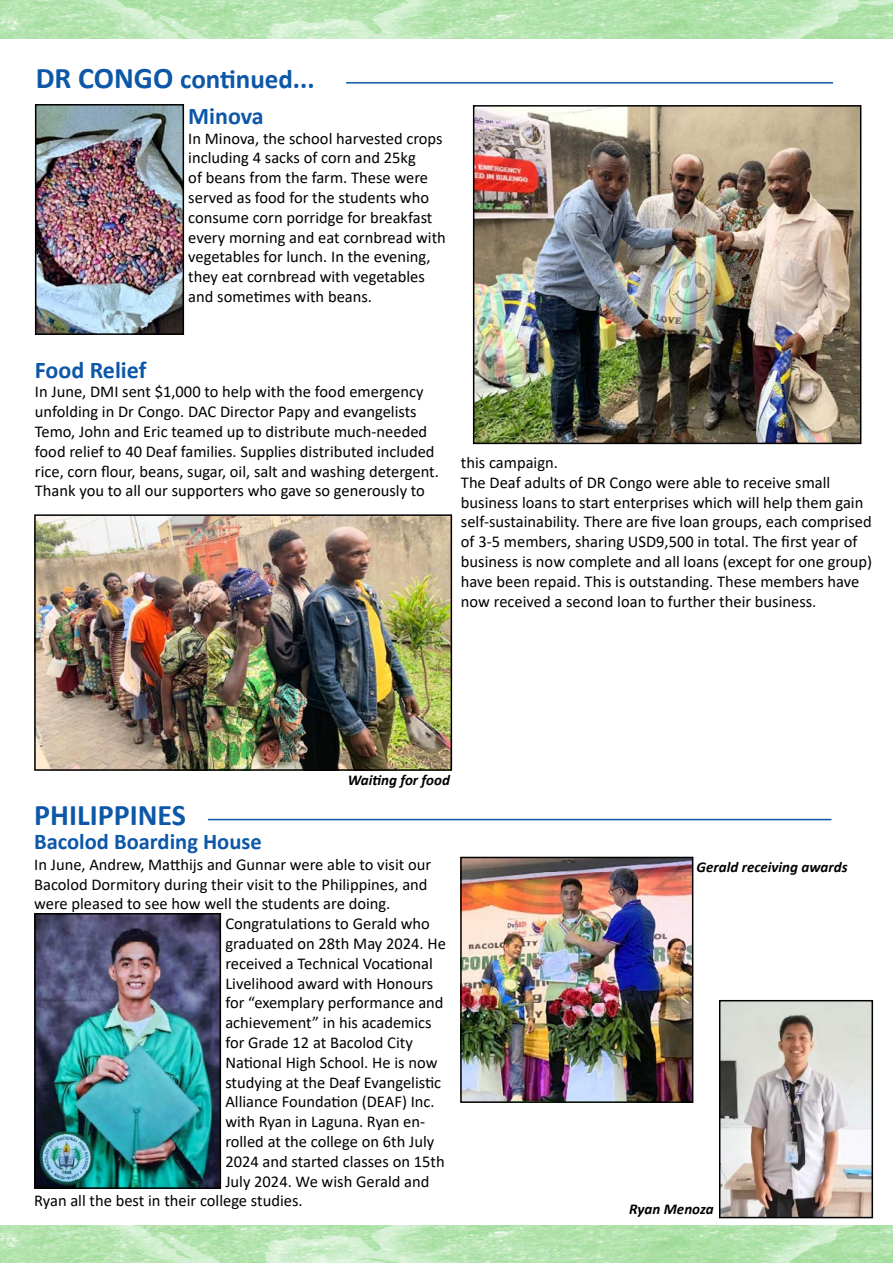
<style>
.page{position:relative;width:893px;height:1263px;background:#fff}
.page>*{position:absolute;margin:0;border:0;box-sizing:border-box;transform-origin:0 0}
.t1{font:700 30px "Calibri";color:#0d57a8}
.t2{font:700 27px "Calibri";color:#0d57a8}
.t3{font:700 24px "Calibri";color:#0d57a8}
.t4{font:700 22.5px "Calibri";color:#0d57a8}
.t5{font:16.5px/19.8px "Calibri";color:#000}
.t6{font:italic 700 15px "Calibri";color:#000}
.s1{font-size:30px}
</style>
<div class="page">
<img style="left:0;top:1px;width:893px;height:38px">
<img style="left:0;top:1225px;width:893px;height:38px">
<hr style="left:346px;top:82px;width:487px;height:2px;background:#0d57a8">
<img style="left:38px;top:107px;width:143px;height:225px">
<div style="left:35px;top:104px;width:149px;height:231px;border:2px solid #000"></div>
<img style="left:37px;top:517px;width:412px;height:251px">
<div style="left:34px;top:514px;width:418px;height:257px;border:2px solid #000"></div>
<img style="left:476px;top:108px;width:382px;height:333px">
<div style="left:473px;top:105px;width:388px;height:339px;border:2px solid #000"></div>
<hr style="left:208px;top:819px;width:623px;height:1px;background:#0d57a8">
<img style="left:37px;top:916px;width:181px;height:270px">
<div style="left:34px;top:913px;width:187px;height:276px;border:2px solid #000"></div>
<img style="left:463px;top:860px;width:227px;height:240px">
<div style="left:460px;top:857px;width:233px;height:246px;border:2px solid #000"></div>
<img style="left:722px;top:1003px;width:148px;height:212px">
<div style="left:719px;top:1000px;width:154px;height:218px;border:2px solid #000"></div>
<h2 class="t2" style="left:36px;top:60px;width:280px"><span class="s1">DR CONGO</span> continued...</h2>
<h3 class="t3" style="left:188px;top:99px;width:77px">Minova</h3>
<p class="t5" style="left:188px;top:128px;width:259px">In Minova, the school harvested crops including 4 sacks of corn and 25kg<br>of beans from the farm. These were served as food for the students who consume corn porridge for breakfast every morning and eat cornbread with vegetables for lunch. In the evening, they eat cornbread with vegetables and sometimes with beans.</p>
<h3 class="t3" style="left:35px;top:353px;width:113px">Food Relief</h3>
<p class="t5" style="left:35px;top:382px;width:405px">In June, DMI sent $1,000 to help with the food emergency unfolding in Dr Congo. DAC Director Papy and evangelists Temo, John and Eric teamed up to distribute much-needed food relief to 40 Deaf families. Supplies distributed included rice, corn flour, beans, sugar, oil, salt and washing detergent.<br>Thank you to all our supporters who gave so generously to</p>
<p class="t5" style="left:461px;top:452px;width:413px">this campaign.<br>The Deaf adults of DR Congo were able to receive small business loans to start enterprises which will help them gain self-sustainability. There are five loan groups, each comprised of 3-5 members, sharing USD9,500 in total. The first year of business is now complete and all loans (except for one group) have been repaid. This is outstanding. These members have now received a second loan to further their business.</p>
<p class="t6" style="left:348px;top:769px;width:104px">Waiting for food</p>
<h1 class="t1" style="left:34px;top:793px;width:153px">PHILIPPINES</h1>
<h3 class="t4" style="left:34px;top:825px;width:229px">Bacolod Boarding House</h3>
<p class="t5" style="left:34px;top:854px;width:398px">In June, Andrew, Matthijs and Gunnar were able to visit our</p>
<p class="t5" style="left:34px;top:874px;width:395px">Bacolod Dormitory during their visit to the Philippines, and</p>
<p class="t5" style="left:34px;top:894px;width:358px">were pleased to see how well the students are doing.</p>
<p class="t5" style="left:225px;top:913px;width:206px">Congratulations to Gerald who</p>
<p class="t5" style="left:225px;top:933px;width:222px">graduated on 28th May 2024. He</p>
<p class="t5" style="left:225px;top:953px;width:209px">received a Technical Vocational</p>
<p class="t5" style="left:225px;top:973px;width:209px">Livelihood award with Honours</p>
<p class="t5" style="left:225px;top:993px;width:220px">for “exemplary performance and</p>
<p class="t5" style="left:225px;top:1012px;width:208px">achievement” in his academics</p>
<p class="t5" style="left:225px;top:1032px;width:189px">for Grade 12 at Bacolod City</p>
<p class="t5" style="left:225px;top:1052px;width:214px">National High School. He is now</p>
<p class="t5" style="left:225px;top:1072px;width:217px">studying at the Deaf Evangelistic</p>
<p class="t5" style="left:225px;top:1092px;width:211px">Alliance Foundation (DEAF) Inc.</p>
<p class="t5" style="left:225px;top:1111px;width:201px">with Ryan in Laguna. Ryan en-</p>
<p class="t5" style="left:225px;top:1131px;width:210px">rolled at the college on 6th July</p>
<p class="t5" style="left:225px;top:1151px;width:221px">2024 and started classes on 15th</p>
<p class="t5" style="left:225px;top:1171px;width:206px">July 2024. We wish Gerald and</p>
<p class="t5" style="left:34px;top:1191px;width:270px">Ryan all the best in their college studies.</p>
<p class="t6" style="left:697px;top:856px;width:152px">Gerald receiving awards</p>
<p class="t6" style="left:629px;top:1198px;width:86px">Ryan Menoza</p>
</div>
